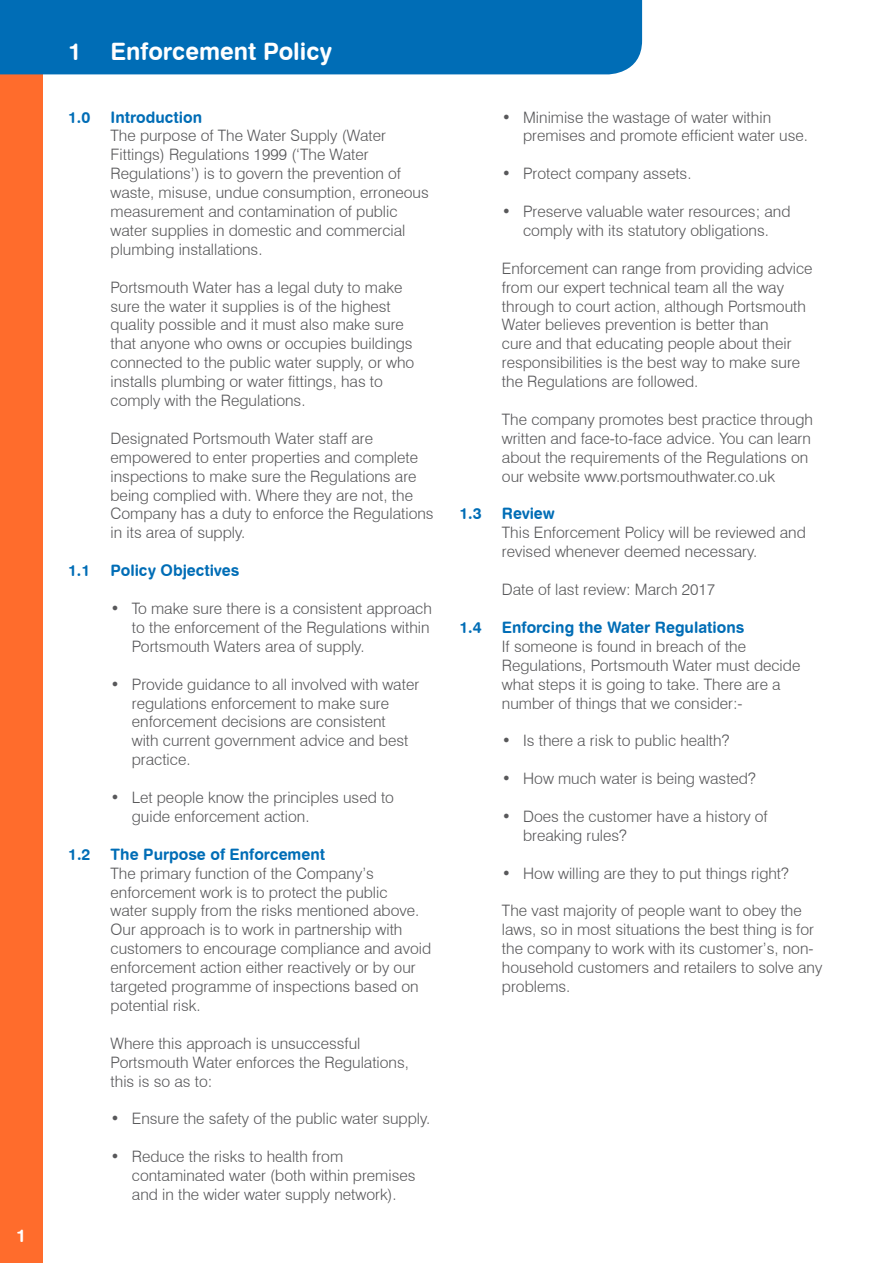
<style>
.page{position:relative;width:893px;height:1263px;background:#fff}
.page>*{position:absolute;margin:0;border:0;box-sizing:border-box;transform-origin:0 0}
.t1{font:24px "Swiss 721 BT Bold Rounded";color:#fff}
.t2{font:18px "Swiss 721 BT Bold Rounded";color:#fff}
.t3{font:300 15.75px/18.9px "Swiss 721 BT";color:#58585a}
.t4{font:15.75px "Swiss 721 BT Bold Rounded";color:#006db6}
</style>
<div class="page">
<div style="left:0;top:0;width:43px;height:1263px;background:#ff6c2c"></div>
<div style="left:0;top:0;width:642px;height:74px;background:#006db6"></div>
<p class="t2" style="left:16px;top:1224px;width:12px">1</p>
<h1 class="t1" style="left:68px;top:36px;width:266px">1 Enforcement Policy</h1>
<p class="t4" style="left:68px;top:107px;width:24px">1.0</p>
<p class="t4" style="left:111px;top:107px;width:93px">Introduction</p>
<p class="t3" style="left:111px;top:126px;width:320px">The purpose of The Water Supply (Water Fittings) Regulations 1999 (‘The Water Regulations’) is to govern the prevention of waste, misuse, undue consumption, erroneous measurement and contamination of public water supplies in domestic and commercial plumbing installations.</p>
<p class="t3" style="left:111px;top:277px;width:305px">Portsmouth Water has a legal duty to make sure the water it supplies is of the highest quality possible and it must also make sure that anyone who owns or occupies buildings connected to the public water supply, or who installs plumbing or water fittings, has to comply with the Regulations.</p>
<p class="t3" style="left:111px;top:429px;width:325px">Designated Portsmouth Water staff are empowered to enter properties and complete inspections to make sure the Regulations are being complied with. Where they are not, the Company has a duty to enforce the Regulations in its area of supply.</p>
<p class="t4" style="left:68px;top:561px;width:24px">1.1</p>
<p class="t4" style="left:111px;top:561px;width:130px">Policy Objectives</p>
<p class="t3" style="left:132px;top:599px;width:302px;text-indent:-21px">• To make sure there is a consistent approach to the enforcement of the Regulations within<br>Portsmouth Waters area of supply.</p>
<p class="t3" style="left:132px;top:674px;width:289px;text-indent:-21px">• Provide guidance to all involved with water regulations enforcement to make sure enforcement decisions are consistent<br>with current government advice and best practice.</p>
<p class="t3" style="left:132px;top:788px;width:264px;text-indent:-21px">• Let people know the principles used to guide enforcement action.</p>
<p class="t4" style="left:68px;top:844px;width:24px">1.2</p>
<p class="t4" style="left:111px;top:844px;width:216px">The Purpose of Enforcement</p>
<p class="t3" style="left:111px;top:863px;width:322px">The primary function of the Company’s enforcement work is to protect the public<br>water supply from the risks mentioned above.<br>Our approach is to work in partnership with customers to encourage compliance and avoid enforcement action either reactively or by our targeted programme of inspections based on potential risk.</p>
<p class="t3" style="left:111px;top:1033px;width:300px">Where this approach is unsuccessful<br>Portsmouth Water enforces the Regulations, this is so as to:</p>
<p class="t3" style="left:111px;top:1109px;width:321px">• Ensure the safety of the public water supply.</p>
<p class="t3" style="left:132px;top:1147px;width:285px;text-indent:-21px">• Reduce the risks to health from contaminated water (both within premises and in the wider water supply network).</p>
<p class="t3" style="left:523px;top:107px;width:286px;text-indent:-21px">• Minimise the wastage of water within premises and promote efficient water use.</p>
<p class="t3" style="left:502px;top:164px;width:191px">• Protect company assets.</p>
<p class="t3" style="left:502px;top:202px;width:290px;text-align:center">• Preserve valuable water resources; and comply with its statutory obligations.</p>
<p class="t3" style="left:502px;top:259px;width:312px">Enforcement can range from providing advice from our expert technical team all the way through to court action, although Portsmouth Water believes prevention is better than<br>cure and that educating people about their responsibilities is the best way to make sure the Regulations are followed.</p>
<p class="t3" style="left:502px;top:410px;width:313px">The company promotes best practice through written and face-to-face advice. You can learn about the requirements of the Regulations on our website www.portsmouthwater.co.uk</p>
<p class="t4" style="left:459px;top:504px;width:24px">1.3</p>
<p class="t4" style="left:502px;top:504px;width:55px">Review</p>
<p class="t3" style="left:502px;top:523px;width:306px">This Enforcement Policy will be reviewed and revised whenever deemed necessary.</p>
<p class="t3" style="left:502px;top:580px;width:215px">Date of last review: March 2017</p>
<p class="t4" style="left:459px;top:617px;width:24px">1.4</p>
<p class="t4" style="left:502px;top:617px;width:244px">Enforcing the Water Regulations</p>
<p class="t3" style="left:502px;top:637px;width:300px">If someone is found in breach of the Regulations, Portsmouth Water must decide what steps it is going to take. There are a number of things that we consider:-</p>
<p class="t3" style="left:502px;top:731px;width:229px">• Is there a risk to public health?</p>
<p class="t3" style="left:502px;top:769px;width:255px">• How much water is being wasted?</p>
<p class="t3" style="left:523px;top:807px;width:246px;text-indent:-21px">• Does the customer have a history of breaking rules?</p>
<p class="t3" style="left:502px;top:863px;width:289px">• How willing are they to put things right?</p>
<p class="t3" style="left:502px;top:901px;width:322px">The vast majority of people want to obey the laws, so in most situations the best thing is for the company to work with its customer’s, non&shy;household customers and retailers to solve any problems.</p>
</div>
